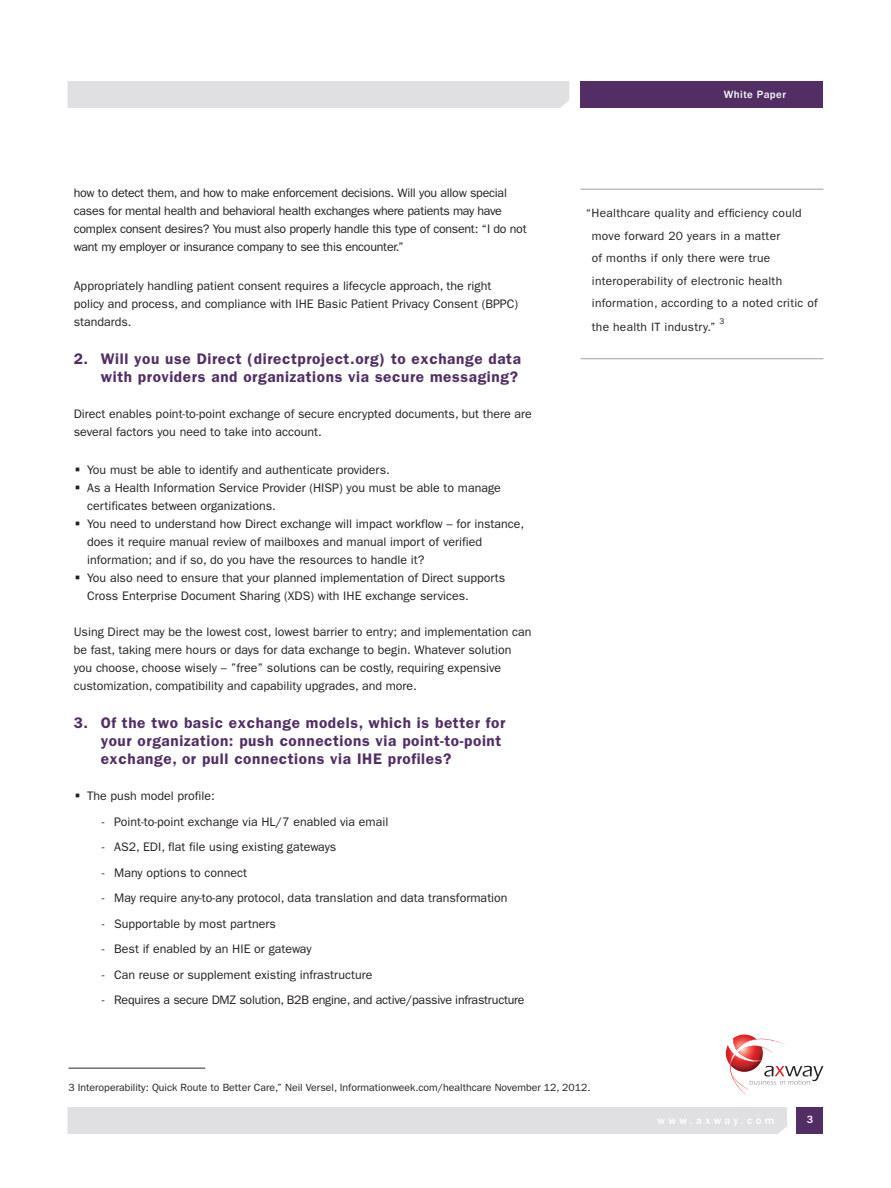
<style>
.page{position:relative;width:891px;height:1188px;background:#fff}
.page>*{position:absolute;margin:0;border:0;box-sizing:border-box;transform-origin:0 0}
.Subhead_Purple{font:600 15.3px/18px "ITC Franklin Gothic Std";letter-spacing:.04em;color:#522e64;text-align:right}
.body_copy{font:12.3px/18px "ITC Franklin Gothic Std";color:#231f20}
.Bullet{font:12.3px/18px "ITC Franklin Gothic Std";color:#231f20}
.Bullet_2{font:12.3px "ITC Franklin Gothic Std";color:#231f20}
.body_copy-2{font:12.3px/18px "ITC Franklin Gothic Std";letter-spacing:-.02em;color:#231f20}
.Bullet_2-2{font:12.3px "ITC Franklin Gothic Std";letter-spacing:-.02em;color:#231f20}
.Pull_Quote{font:12px/22.5px "ITC Franklin Gothic Std";letter-spacing:.02em;color:#231f20}
.t1{font:500 10.8px "ITC Franklin Gothic Std";letter-spacing:.32em;color:#fff}
.t2{font:500 10.8px "ITC Franklin Gothic Std";letter-spacing:.04em;color:#fff}
.t3{font:500 10.8px "ITC Franklin Gothic Std";letter-spacing:.17em;color:#fff}
.body_copy-3{font:10.5px "ITC Franklin Gothic Std";color:#231f20}
.Pull_Quote-2{font:8.25px "ITC Franklin Gothic Std";color:#231f20}
</style>
<div class="page">
<div style="left:580px;top:81px;width:244px;height:27px;background:#522e64"></div>
<div style="left:68px;top:81px;width:501px;height:27px;background:#e0e0e2"></div>
<div style="left:68px;top:1107px;width:719px;height:27px;background:#e0e0e2"></div>
<div style="left:796px;top:1107px;width:28px;height:27px;background:#522e64"></div>
<svg style="left:726px;top:1035px;width:98px;height:60px"></svg>
<hr style="left:68px;top:1067px;width:137px;height:2px;background:#717074">
<hr style="left:580px;top:189px;width:244px;height:1px;background:#a1a1a5">
<hr style="left:580px;top:358px;width:244px;height:1px;background:#a1a1a5">
<p class="body_copy-2" style="left:74px;top:184px;width:454px">how to detect them, and how to make enforcement decisions. Will you allow special cases for mental health and behavioral health exchanges where patients may have complex consent desires? You must also properly handle this type of consent: “I do not want my employer or insurance company to see this encounter.”</p>
<p class="body_copy" style="left:74px;top:277px;width:446px">Appropriately handling patient consent requires a lifecycle approach, the right policy and process, and compliance with IHE Basic Patient Privacy Consent (BPPC) standards.</p>
<p class="Subhead_Purple" style="left:74px;top:350px;width:449px">2. Will you use Direct (directproject.org) to exchange data with providers and organizations via secure messaging?</p>
<p class="body_copy" style="left:74px;top:405px;width:460px">Direct enables point-to-point exchange of secure encrypted documents, but there are several factors you need to take into account.</p>
<p class="Bullet" style="left:87px;top:461px;width:304px">You must be able to identify and authenticate providers.</p>
<p class="Bullet" style="left:87px;top:479px;width:415px">As a Health Information Service Provider (HISP) you must be able to manage certificates between organizations.</p>
<p class="Bullet" style="left:87px;top:515px;width:439px">You need to understand how Direct exchange will impact workflow – for instance, does it require manual review of mailboxes and manual import of verified information; and if so, do you have the resources to handle it?</p>
<p class="Bullet" style="left:87px;top:569px;width:420px">You also need to ensure that your planned implementation of Direct supports<br>Cross Enterprise Document Sharing (XDS) with IHE exchange services.</p>
<p class="body_copy" style="left:74px;top:623px;width:459px">Using Direct may be the lowest cost, lowest barrier to entry; and implementation can be fast, taking mere hours or days for data exchange to begin. Whatever solution you choose, choose wisely – ”free” solutions can be costly, requiring expensive customization, compatibility and capability upgrades, and more.</p>
<p class="Subhead_Purple" style="left:101px;top:714px;width:406px;text-align:left;text-indent:-27px">3. Of the two basic exchange models, which is better for your organization: push connections via point-to-point exchange, or pull connections via IHE profiles?</p>
<p class="Bullet" style="left:87px;top:787px;width:129px">The push model profile:</p>
<p class="Bullet_2" style="left:102px;top:815px;width:288px">- Point-to-point exchange via HL/7 enabled via email</p>
<p class="Bullet_2" style="left:102px;top:840px;width:236px">- AS2, EDI, flat file using existing gateways</p>
<p class="Bullet_2" style="left:102px;top:866px;width:147px">- Many options to connect</p>
<p class="Bullet_2" style="left:102px;top:891px;width:407px">- May require any-to-any protocol, data translation and data transformation</p>
<p class="Bullet_2" style="left:102px;top:917px;width:176px">- Supportable by most partners</p>
<p class="Bullet_2" style="left:102px;top:942px;width:211px">- Best if enabled by an HIE or gateway</p>
<p class="Bullet_2" style="left:102px;top:968px;width:272px">- Can reuse or supplement existing infrastructure</p>
<p class="Bullet_2-2" style="left:102px;top:993px;width:424px">- Requires a secure DMZ solution, B2B engine, and active/passive infrastructure</p>
<p class="t2" style="left:724px;top:89px;width:64px">White Paper</p>
<p class="Pull_Quote" style="left:592px;top:202px;width:227px;text-indent:-6px">“Healthcare quality and efficiency could move forward 20 years in a matter<br>of months if only there were true interoperability of electronic health information, according to a noted critic of</p>
<p class="Pull_Quote" style="left:592px;top:316px;width:125px">the health IT industry.”</p>
<p class="Pull_Quote-2" style="left:720px;top:316px;width:6px">3</p>
<p class="body_copy-3" style="left:68px;top:1081px;width:524px">3 Interoperability: Quick Route to Better Care,” Neil Versel, Informationweek.com/healthcare November 12, 2012.</p>
<p class="t1" style="left:657px;top:1115px;width:119px">www.axway.com</p>
<p class="t3" style="left:807px;top:1114px;width:8px">3</p>
</div>
